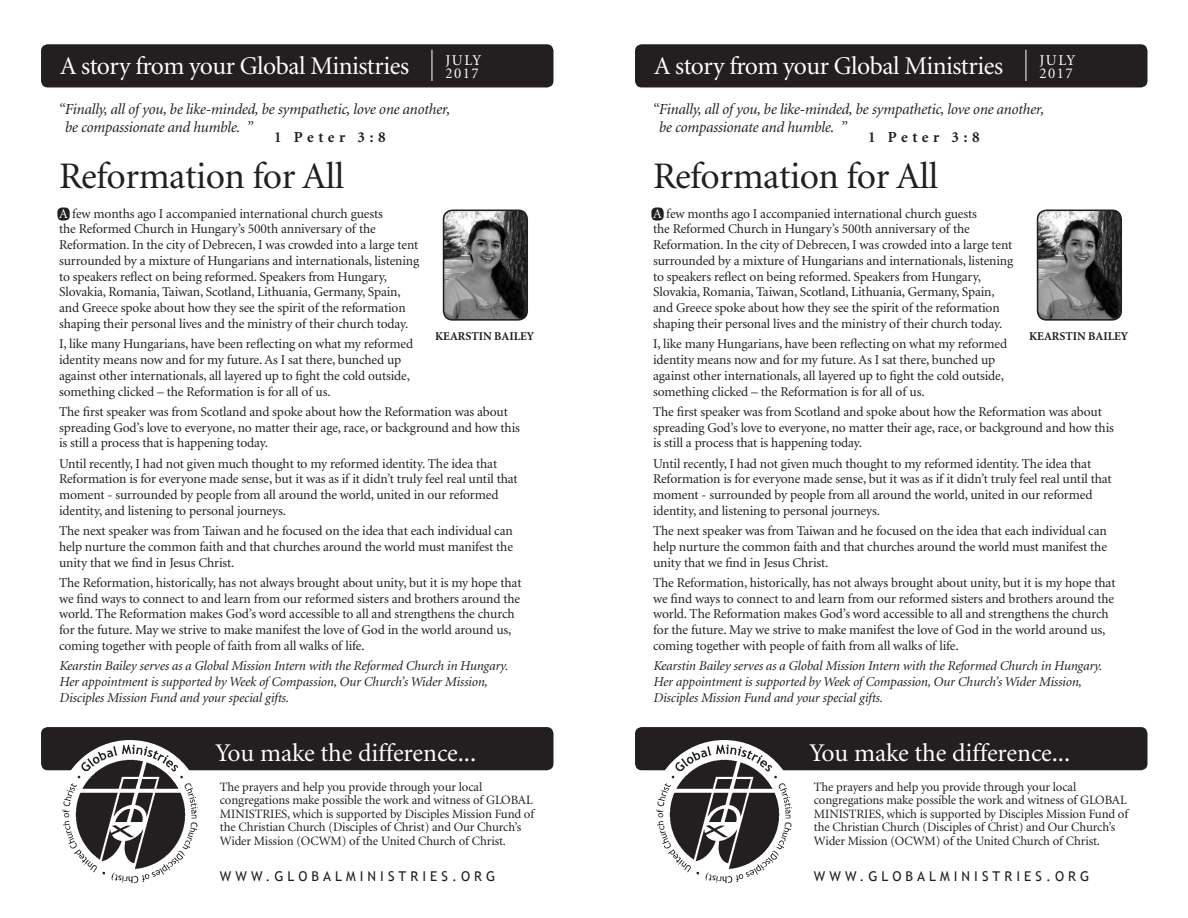
<style>
.page{position:relative;width:1188px;height:918px;background:#fff}
.page>*{position:absolute;margin:0;border:0;box-sizing:border-box;transform-origin:0 0}
.t1{font:37.5px "Minion";letter-spacing:-.015em;color:#231f20}
.t2{font:25.5px "Minion";letter-spacing:-.02em;color:#fff}
.t3{font:italic 15.3px/18px "Minion";letter-spacing:-.015em;color:#231f20}
.t4{font:700 15.3px "Minion";letter-spacing:.295em;color:#231f20}
.t5{font:15px/13.5px "Minion";letter-spacing:.1em;color:#fff}
.t6{font:13.5px/15.8px "Minion";letter-spacing:-.01em;color:#231f20}
.t7{font:italic 13.5px/15.8px "Minion";letter-spacing:-.01em;color:#231f20}
.t8{font:13.5px "Trebuchet MS";letter-spacing:.3em;color:#231f20}
.t9{font:12.75px/13.5px "Minion";letter-spacing:-.01em;color:#231f20}
.t10{font:700 12px "Minion";color:#231f20}
.s1{color:#fff}
</style>
<div class="page">
<div style="left:57px;top:208px;width:13px;height:13px;background:#231f20;border-radius:5px"></div>
<div style="left:41px;top:44px;width:513px;height:43px;background:#231f20;border-radius:7px"></div>
<div style="left:41px;top:727px;width:513px;height:43px;background:#231f20;border-radius:7px"></div>
<img style="left:57px;top:740px;width:145px;height:144px">
<hr style="left:432px;top:50px;width:1px;height:31px;background:#fff">
<img style="left:444px;top:210px;width:83px;height:109px">
<div style="left:443px;top:210px;width:85px;height:111px;border:2px solid #231f20;border-radius:9px"></div>
<div style="left:651px;top:208px;width:13px;height:13px;background:#231f20;border-radius:5px"></div>
<div style="left:635px;top:44px;width:513px;height:43px;background:#231f20;border-radius:7px"></div>
<div style="left:635px;top:727px;width:513px;height:43px;background:#231f20;border-radius:7px"></div>
<img style="left:651px;top:740px;width:145px;height:144px">
<hr style="left:1026px;top:50px;width:1px;height:31px;background:#fff">
<img style="left:1038px;top:210px;width:83px;height:109px">
<div style="left:1037px;top:210px;width:85px;height:111px;border:2px solid #231f20;border-radius:9px"></div>
<h2 class="t2" style="left:60px;top:53px;width:351px">A story from your Global Ministries</h2>
<p class="t5" style="left:446px;top:54px;width:38px">JULY<br>2017</p>
<h2 class="t2" style="left:654px;top:53px;width:351px">A story from your Global Ministries</h2>
<p class="t5" style="left:1040px;top:54px;width:38px">JULY<br>2017</p>
<p class="t3" style="left:65px;top:101px;width:387px;text-indent:-6px">“Finally, all of you, be like-minded, be sympathetic, love one another, be compassionate and humble. ”</p>
<p class="t4" style="left:274px;top:130px;width:113px">1 Peter 3:8</p>
<p class="t3" style="left:659px;top:101px;width:387px;text-indent:-6px">“Finally, all of you, be like-minded, be sympathetic, love one another, be compassionate and humble. ”</p>
<p class="t4" style="left:868px;top:130px;width:113px">1 Peter 3:8</p>
<h1 class="t1" style="left:59px;top:157px;width:287px">Reformation for All</h1>
<p class="t6" style="left:59px;top:206px;width:362px"><span class="s1">A</span> few months ago I accompanied international church guests<br>the Reformed Church in Hungary’s 500th anniversary of the Reformation. In the city of Debrecen, I was crowded into a large tent surrounded by a mixture of Hungarians and internationals, listening to speakers reflect on being reformed. Speakers from Hungary, Slovakia, Romania, Taiwan, Scotland, Lithuania, Germany, Spain, and Greece spoke about how they see the spirit of the reformation shaping their personal lives and the ministry of their church today.</p>
<p class="t6" style="left:59px;top:337px;width:356px">I, like many Hungarians, have been reflecting on what my reformed identity means now and for my future. As I sat there, bunched up against other internationals, all layered up to fight the cold outside, something clicked – the Reformation is for all of us.</p>
<p class="t6" style="left:59px;top:404px;width:462px">The first speaker was from Scotland and spoke about how the Reformation was about spreading God’s love to everyone, no matter their age, race, or background and how this is still a process that is happening today.</p>
<p class="t6" style="left:59px;top:456px;width:460px">Until recently, I had not given much thought to my reformed identity. The idea that Reformation is for everyone made sense, but it was as if it didn’t truly feel real until that moment - surrounded by people from all around the world, united in our reformed identity, and listening to personal journeys.</p>
<p class="t6" style="left:59px;top:523px;width:455px;text-align:justify">The next speaker was from Taiwan and he focused on the idea that each individual can help nurture the common faith and that churches around the world must manifest the unity that we find in Jesus Christ.</p>
<p class="t6" style="left:59px;top:575px;width:464px">The Reformation, historically, has not always brought about unity, but it is my hope that we find ways to connect to and learn from our reformed sisters and brothers around the world. The Reformation makes God’s word accessible to all and strengthens the church for the future. May we strive to make manifest the love of God in the world around us, coming together with people of faith from all walks of life.</p>
<p class="t7" style="left:59px;top:659px;width:450px">Kearstin Bailey serves as a Global Mission Intern with the Reformed Church in Hungary.<br>Her appointment is supported by Week of Compassion, Our Church’s Wider Mission,<br>Disciples Mission Fund and your special gifts.</p>
<p class="t10" style="left:435px;top:330px;width:101px">KEARSTIN BAILEY</p>
<h1 class="t1" style="left:653px;top:157px;width:287px">Reformation for All</h1>
<p class="t6" style="left:653px;top:206px;width:362px"><span class="s1">A</span> few months ago I accompanied international church guests<br>the Reformed Church in Hungary’s 500th anniversary of the Reformation. In the city of Debrecen, I was crowded into a large tent surrounded by a mixture of Hungarians and internationals, listening to speakers reflect on being reformed. Speakers from Hungary, Slovakia, Romania, Taiwan, Scotland, Lithuania, Germany, Spain, and Greece spoke about how they see the spirit of the reformation shaping their personal lives and the ministry of their church today.</p>
<p class="t6" style="left:653px;top:337px;width:356px">I, like many Hungarians, have been reflecting on what my reformed identity means now and for my future. As I sat there, bunched up against other internationals, all layered up to fight the cold outside, something clicked – the Reformation is for all of us.</p>
<p class="t6" style="left:653px;top:404px;width:462px">The first speaker was from Scotland and spoke about how the Reformation was about spreading God’s love to everyone, no matter their age, race, or background and how this is still a process that is happening today.</p>
<p class="t6" style="left:653px;top:456px;width:460px">Until recently, I had not given much thought to my reformed identity. The idea that Reformation is for everyone made sense, but it was as if it didn’t truly feel real until that moment - surrounded by people from all around the world, united in our reformed identity, and listening to personal journeys.</p>
<p class="t6" style="left:653px;top:523px;width:455px;text-align:justify">The next speaker was from Taiwan and he focused on the idea that each individual can help nurture the common faith and that churches around the world must manifest the unity that we find in Jesus Christ.</p>
<p class="t6" style="left:653px;top:575px;width:464px">The Reformation, historically, has not always brought about unity, but it is my hope that we find ways to connect to and learn from our reformed sisters and brothers around the world. The Reformation makes God’s word accessible to all and strengthens the church for the future. May we strive to make manifest the love of God in the world around us, coming together with people of faith from all walks of life.</p>
<p class="t7" style="left:653px;top:659px;width:450px">Kearstin Bailey serves as a Global Mission Intern with the Reformed Church in Hungary.<br>Her appointment is supported by Week of Compassion, Our Church’s Wider Mission,<br>Disciples Mission Fund and your special gifts.</p>
<p class="t10" style="left:1029px;top:330px;width:101px">KEARSTIN BAILEY</p>
<h2 class="t2" style="left:215px;top:740px;width:262px">You make the difference...</h2>
<h2 class="t2" style="left:809px;top:740px;width:262px">You make the difference...</h2>
<p class="t9" style="left:220px;top:780px;width:316px">The prayers and help you provide through your local congregations make possible the work and witness of GLOBAL MINISTRIES, which is supported by Disciples Mission Fund of the Christian Church (Disciples of Christ) and Our Church’s Wider Mission (OCWM) of the United Church of Christ.</p>
<p class="t8" style="left:220px;top:868px;width:277px">WWW.GLOBALMINISTRIES.ORG</p>
<p class="t9" style="left:814px;top:780px;width:316px">The prayers and help you provide through your local congregations make possible the work and witness of GLOBAL MINISTRIES, which is supported by Disciples Mission Fund of the Christian Church (Disciples of Christ) and Our Church’s Wider Mission (OCWM) of the United Church of Christ.</p>
<p class="t8" style="left:814px;top:868px;width:277px">WWW.GLOBALMINISTRIES.ORG</p>
</div>
